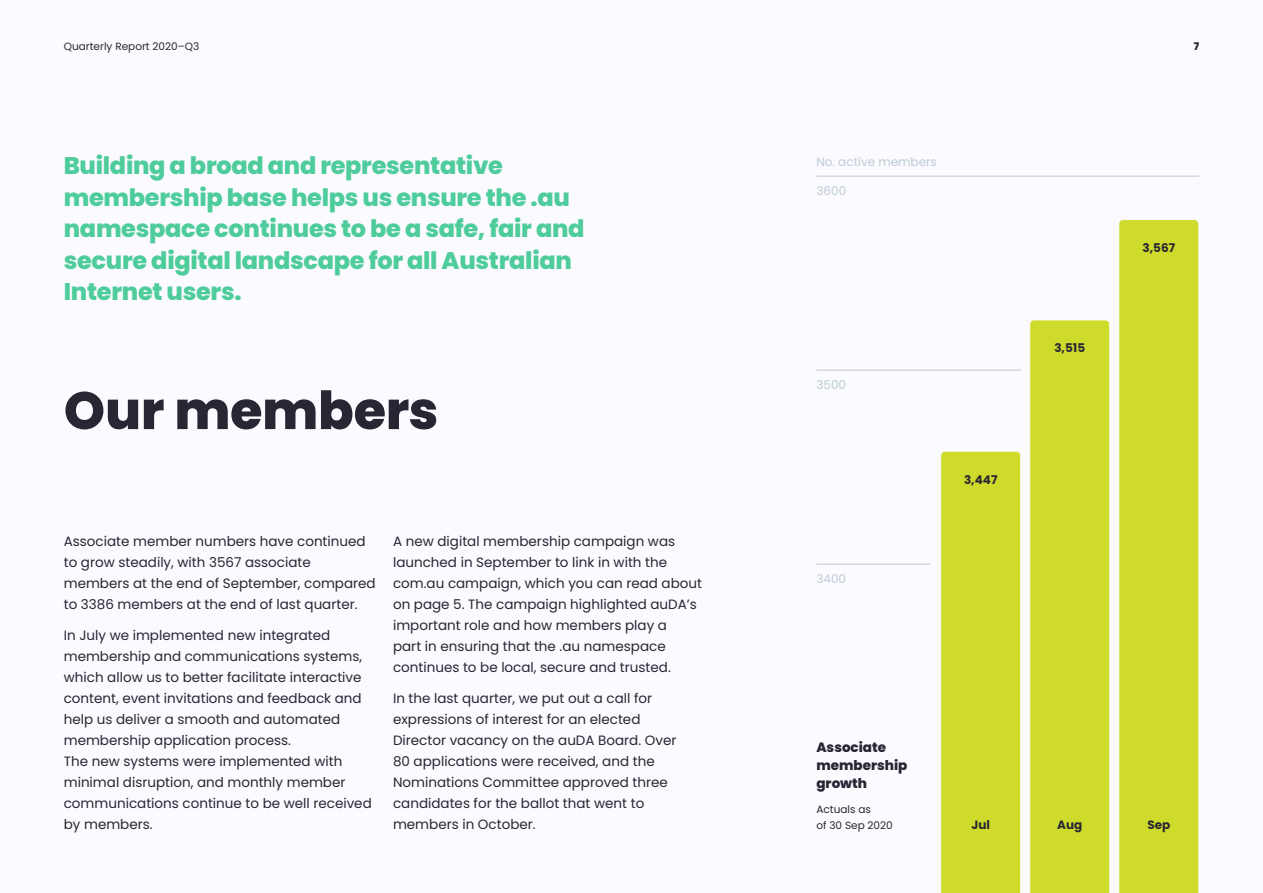
<style>
.page{position:relative;width:1263px;height:893px;background:#fafaff}
.page>*{position:absolute;margin:0;border:0;box-sizing:border-box;transform-origin:0 0}
.t1{font:800 52.5px "Poppins";letter-spacing:-.005em;color:#292633}
.t2{font:800 24px/31.5px "Poppins";letter-spacing:-.01em;color:#4fcc9c}
.t3{font:13.5px/21px "Poppins";color:#292633}
.t4{font:800 13.5px/18px "Poppins";color:#292633}
.t5{font:12px "Poppins";color:#bdccd4}
.t6{font:700 12px "Poppins";color:#292633}
.t7{font:10.5px/16.5px "Poppins";color:#292633}
.t8{font:800 10.5px "Poppins";color:#292633}
</style>
<div class="page">
<hr style="left:816px;top:370px;width:205px;height:1px;background:#bdccd4">
<hr style="left:816px;top:176px;width:383px;height:1px;background:#bdccd4">
<hr style="left:816px;top:564px;width:114px;height:1px;background:#bdccd4">
<div style="left:1118px;top:219px;width:81px;height:674px;background:#cfdb2b"></div>
<div style="left:1029px;top:320px;width:81px;height:573px;background:#cfdb2b"></div>
<div style="left:940px;top:451px;width:81px;height:442px;background:#cfdb2b"></div>
<p class="t7" style="left:64px;top:38px;width:137px">Quarterly Report 2020–Q3</p>
<p class="t8" style="left:1194px;top:40px;width:7px">7</p>
<h2 class="t2" style="left:64px;top:150px;width:522px">Building a broad and representative membership base helps us ensure the .au namespace continues to be a safe, fair and secure digital landscape for all Australian Internet users.</h2>
<h1 class="t1" style="left:64px;top:380px;width:376px">Our members</h1>
<p class="t3" style="left:64px;top:531px;width:313px">Associate member numbers have continued to grow steadily, with 3567 associate members at the end of September, compared to 3386 members at the end of last quarter.</p>
<p class="t3" style="left:64px;top:625px;width:310px">In July we implemented new integrated membership and communications systems, which allow us to better facilitate interactive content, event invitations and feedback and help us deliver a smooth and automated membership application process.<br>The new systems were implemented with minimal disruption, and monthly member communications continue to be well received by members.</p>
<p class="t3" style="left:393px;top:531px;width:311px">A new digital membership campaign was launched in September to link in with the com.au campaign, which you can read about on page 5. The campaign highlighted auDA’s important role and how members play a<br>part in ensuring that the .au namespace continues to be local, secure and trusted.</p>
<p class="t3" style="left:393px;top:688px;width:285px">In the last quarter, we put out a call for expressions of interest for an elected Director vacancy on the auDA Board. Over 80 applications were received, and the Nominations Committee approved three candidates for the ballot that went to members in October.</p>
<p class="t5" style="left:816px;top:155px;width:122px">No. active members</p>
<p class="t5" style="left:816px;top:184px;width:31px">3600</p>
<p class="t5" style="left:816px;top:378px;width:31px">3500</p>
<p class="t5" style="left:816px;top:572px;width:31px">3400</p>
<p class="t6" style="left:964px;top:472px;width:35px">3,447</p>
<p class="t6" style="left:1054px;top:341px;width:32px">3,515</p>
<p class="t6" style="left:1142px;top:241px;width:34px">3,567</p>
<p class="t4" style="left:816px;top:738px;width:92px">Associate membership growth</p>
<p class="t7" style="left:816px;top:801px;width:78px">Actuals as<br>of 30 Sep 2020</p>
<p class="t6" style="left:971px;top:818px;width:20px">Jul</p>
<p class="t6" style="left:1057px;top:818px;width:27px">Aug</p>
<p class="t6" style="left:1147px;top:818px;width:24px">Sep</p>
</div>
